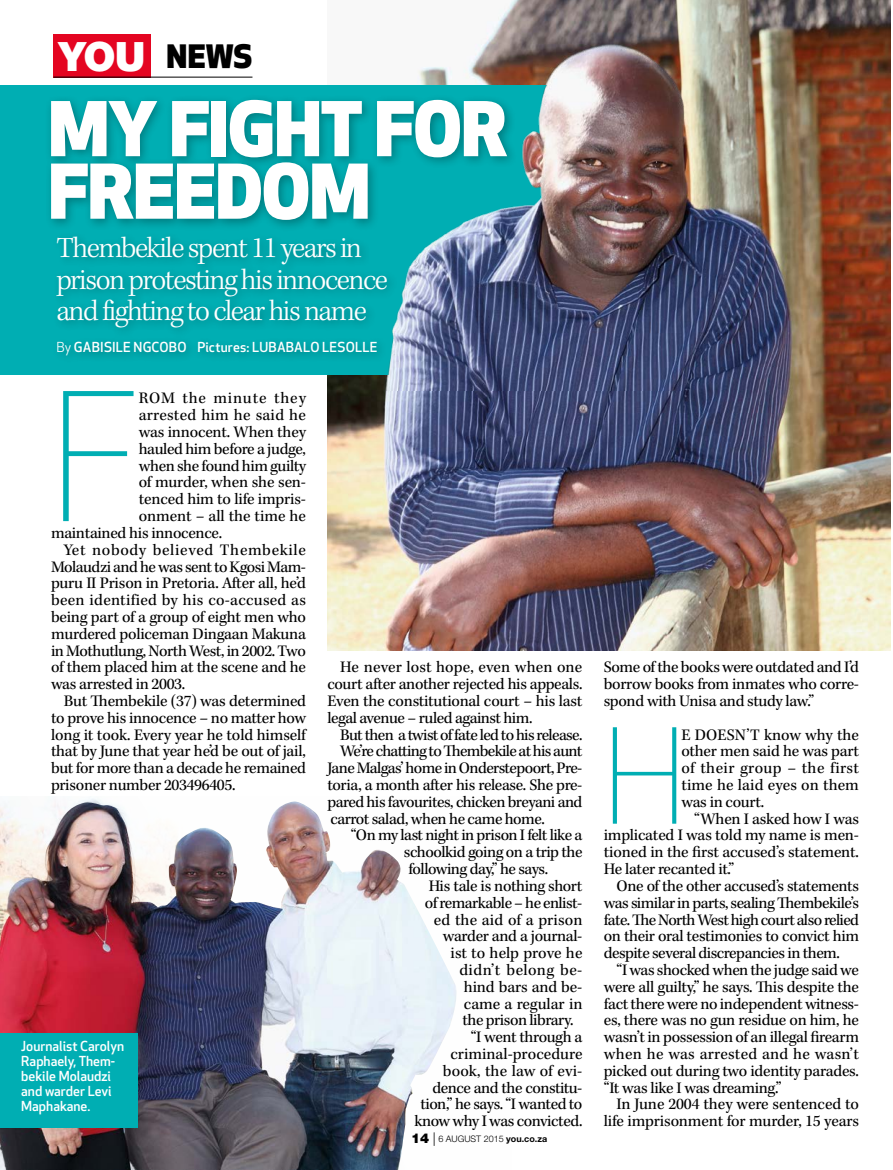
<style>
.page{position:relative;width:893px;height:1170px;background:#fff}
.page>*{position:absolute;margin:0;border:0;box-sizing:border-box;transform-origin:0 0}
.t1{font:300 173.25px "Apex New";color:#00aeb3}
.t2{font:300 128.55px "Apex New";color:#00aeb3}
.t3{font:800 73.5px/62.6px "Apex New";letter-spacing:-.015em;color:#fff}
.t4{font:800 31.5px "Apex New";color:#000}
.t5{font:300 30px/31.5px "Kepler Std";letter-spacing:-.05em;color:#fff}
.t6{font:16.5px/16.8px "Kepler Std";letter-spacing:-.02em;color:#000;text-align:justify}
.t7{font:16.5px "Kepler Std";letter-spacing:.015em;color:#000}
.t8{font:16.5px "Kepler Std";letter-spacing:-.04em;color:#000}
.t9{font:16.5px "Kepler Std";letter-spacing:-.045em;color:#000}
.t10{font:16.5px "Kepler Std";color:#000}
.t11{font:16.5px "Kepler Std";letter-spacing:.04em;color:#000}
.t12{font:16.5px "Kepler Std";letter-spacing:.005em;color:#000}
.t13{font:16.5px "Kepler Std";letter-spacing:.01em;color:#000}
.t14{font:16.5px "Kepler Std";letter-spacing:.05em;color:#000}
.t15{font:16.5px "Kepler Std";letter-spacing:.02em;color:#000}
.t16{font:500 13.5px/15px "Apex New";color:#fff}
.t17{font:300 9px "Helvetica Neue LT Std";color:#000}
.s1{font-family:"Helvetica Neue LT Std";font-weight:900;font-size:40.5px;color:#fff}
.s2{font-weight:400}
.s3{font-weight:900;font-size:13.5px}
.s4{font-size:13.5px}
.s5{font-weight:700}
</style>
<div class="page">
<img style="left:327px;top:390px;width:563px;height:261px">
<img style="left:0;top:801px;width:457px;height:368px">
<div style="left:0;top:85px;width:583px;height:289px;background:#00aeb3"></div>
<div style="left:45px;top:93px;width:474px;height:139px;background:#000;opacity:.3"></div>
<div style="left:52px;top:231px;width:346px;height:134px;background:#00a7ac"></div>
<div style="left:0;top:1032px;width:137px;height:95px;background:#00aeb3"></div>
<img style="left:292px;top:0;width:598px;height:390px">
<div style="left:53px;top:34px;width:98px;height:43px;background:#e40521"></div>
<hr style="left:53px;top:77px;width:199px;height:1px;background:#000">
<h3 class="t4" style="left:59px;top:34px;width:195px"><span class="s1">YOU</span> NEWS</h3>
<h3 class="t3" style="left:48px;top:96px;width:460px">MY FIGHT FOR<br>FREEDOM</h3>
<h3 class="t5" style="left:56px;top:233px;width:333px">Thembekile spent 11 years in prison protesting his innocence and fighting to clear his name</h3>
<p class="t16" style="left:56px;top:339px;width:323px"><span class="s2">By</span> GABISILE NGCOBO Pictures: LUBABALO LESOLLE</p>
<h1 class="t1" style="left:51px;top:351px;width:91px">F</h1>
<p class="t14" style="left:139px;top:389px;width:169px">ROM the minute they</p>
<p class="t7" style="left:139px;top:406px;width:169px">arrested him he said he</p>
<p class="t6" style="left:139px;top:424px;width:169px">was innocent. When they</p>
<p class="t6" style="left:139px;top:441px;width:169px">hauled him before a judge,</p>
<p class="t6" style="left:139px;top:458px;width:169px">when she found him guilty</p>
<p class="t6" style="left:139px;top:474px;width:169px">of murder, when she sen-</p>
<p class="t6" style="left:139px;top:491px;width:169px">tenced him to life impris-</p>
<p class="t6" style="left:139px;top:508px;width:169px">onment – all the time he</p>
<p class="t6" style="left:51px;top:525px;width:173px">maintained his innocence.</p>
<p class="t11" style="left:64px;top:540px;width:244px">Yet nobody believed Thembekile</p>
<p class="t6" style="left:51px;top:558px;width:256px">Molaudzi and he was sent to Kgosi Mam-</p>
<p class="t6" style="left:51px;top:575px;width:256px">puru II Prison in Pretoria. After all, he’d</p>
<p class="t7" style="left:51px;top:590px;width:256px">been identified by his co-accused as</p>
<p class="t6" style="left:51px;top:609px;width:257px">being part of a group of eight men who</p>
<p class="t6" style="left:51px;top:625px;width:256px">murdered policeman Dingaan Makuna</p>
<p class="t6" style="left:51px;top:642px;width:257px">in Mothutlung, North West, in 2002. Two</p>
<p class="t6" style="left:51px;top:659px;width:257px">of them placed him at the scene and he</p>
<p class="t6" style="left:51px;top:676px;width:136px">was arrested in 2003.</p>
<p class="t6" style="left:64px;top:693px;width:244px">But Thembekile (37) was determined</p>
<p class="t6" style="left:51px;top:709px;width:257px">to prove his innocence – no matter how</p>
<p class="t6" style="left:51px;top:726px;width:256px">long it took. Every year he told himself</p>
<p class="t6" style="left:51px;top:743px;width:256px">that by June that year he’d be out of jail,</p>
<p class="t6" style="left:51px;top:760px;width:256px">but for more than a decade he remained</p>
<p class="t6" style="left:51px;top:777px;width:186px">prisoner number 203496405.</p>
<p class="t16" style="left:21px;top:1038px;width:104px">Journalist Carolyn<br>Raphaely, Them&shy;bekile Molaudzi and warder Levi<br>Maphakane.</p>
<p class="t6" style="left:327px;top:659px;width:256px;text-indent:13px">He never lost hope, even when one court after another rejected his appeals.<br>Even the constitutional court – his last legal avenue – ruled against him.</p>
<p class="t8" style="left:340px;top:725px;width:244px">But then a twist of fate led to his release.</p>
<p class="t9" style="left:340px;top:742px;width:244px">We’re chatting to Thembekile at his aunt</p>
<p class="t6" style="left:327px;top:760px;width:256px">Jane Malgas’ home in Onderstepoort, Pre-</p>
<p class="t6" style="left:327px;top:777px;width:257px">toria, a month after his release. She pre-</p>
<p class="t6" style="left:327px;top:793px;width:257px">pared his favourites, chicken breyani and</p>
<p class="t6" style="left:330px;top:810px;width:216px">carrot salad, when he came home.</p>
<p class="t6" style="left:351px;top:827px;width:233px">“On my last night in prison I felt like a</p>
<p class="t6" style="left:404px;top:844px;width:180px">schoolkid going on a trip the</p>
<p class="t6" style="left:408px;top:861px;width:141px">following day,” he says.</p>
<p class="t6" style="left:429px;top:877px;width:155px">His tale is nothing short</p>
<p class="t6" style="left:425px;top:894px;width:159px">of remarkable – he enlist-</p>
<p class="t12" style="left:434px;top:910px;width:150px">ed the aid of a prison</p>
<p class="t6" style="left:443px;top:928px;width:141px">warder and a journal-</p>
<p class="t10" style="left:450px;top:943px;width:134px">ist to help prove he</p>
<p class="t15" style="left:459px;top:960px;width:125px">didn’t belong be-</p>
<p class="t6" style="left:464px;top:978px;width:120px">hind bars and be-</p>
<p class="t6" style="left:464px;top:995px;width:120px">came a regular in</p>
<p class="t6" style="left:462px;top:1012px;width:113px">the prison library.</p>
<p class="t6" style="left:471px;top:1029px;width:113px">“I went through a</p>
<p class="t10" style="left:450px;top:1044px;width:134px">criminal-procedure</p>
<p class="t13" style="left:443px;top:1061px;width:141px">book, the law of evi-</p>
<p class="t6" style="left:432px;top:1079px;width:152px">dence and the constitu-</p>
<p class="t6" style="left:420px;top:1096px;width:164px">tion,” he says. “I wanted to</p>
<p class="t6" style="left:414px;top:1113px;width:169px">know why I was convicted.</p>
<p class="t17" style="left:411px;top:1133px;width:138px"><span class="s3">14</span> <span class="s4">|</span> 6 AUGUST 2015 <span class="s5">you.co.za</span></p>
<p class="t6" style="left:604px;top:659px;width:257px">Some of the books were outdated and I’d borrow books from inmates who corre&shy;spond with Unisa and study law.”</p>
<h2 class="t2" style="left:604px;top:697px;width:83px">H</h2>
<p class="t6" style="left:681px;top:726px;width:179px">E DOESN’T know why the other men said he was part of their group – the first time he laid eyes on them was in court.</p>
<p class="t6" style="left:604px;top:810px;width:257px;text-indent:90px">“When I asked how I was implicated I was told my name is men&shy;tioned in the first accused’s statement.<br>He later recanted it.”</p>
<p class="t6" style="left:604px;top:877px;width:257px;text-indent:13px">One of the other accused’s statements was similar in parts, sealing Thembekile’s fate. The North West high court also relied on their oral testimonies to convict him despite several discrepancies in them.</p>
<p class="t6" style="left:604px;top:961px;width:257px;text-indent:13px">“I was shocked when the judge said we were all guilty,” he says. This despite the fact there were no independent witness&shy;es, there was no gun residue on him, he wasn’t in possession of an illegal firearm when he was arrested and he wasn’t picked out during two identity parades. “It was like I was dreaming.”</p>
<p class="t6" style="left:604px;top:1096px;width:257px;text-align:right">In June 2004 they were sentenced to life imprisonment for murder, 15 years</p>
</div>
